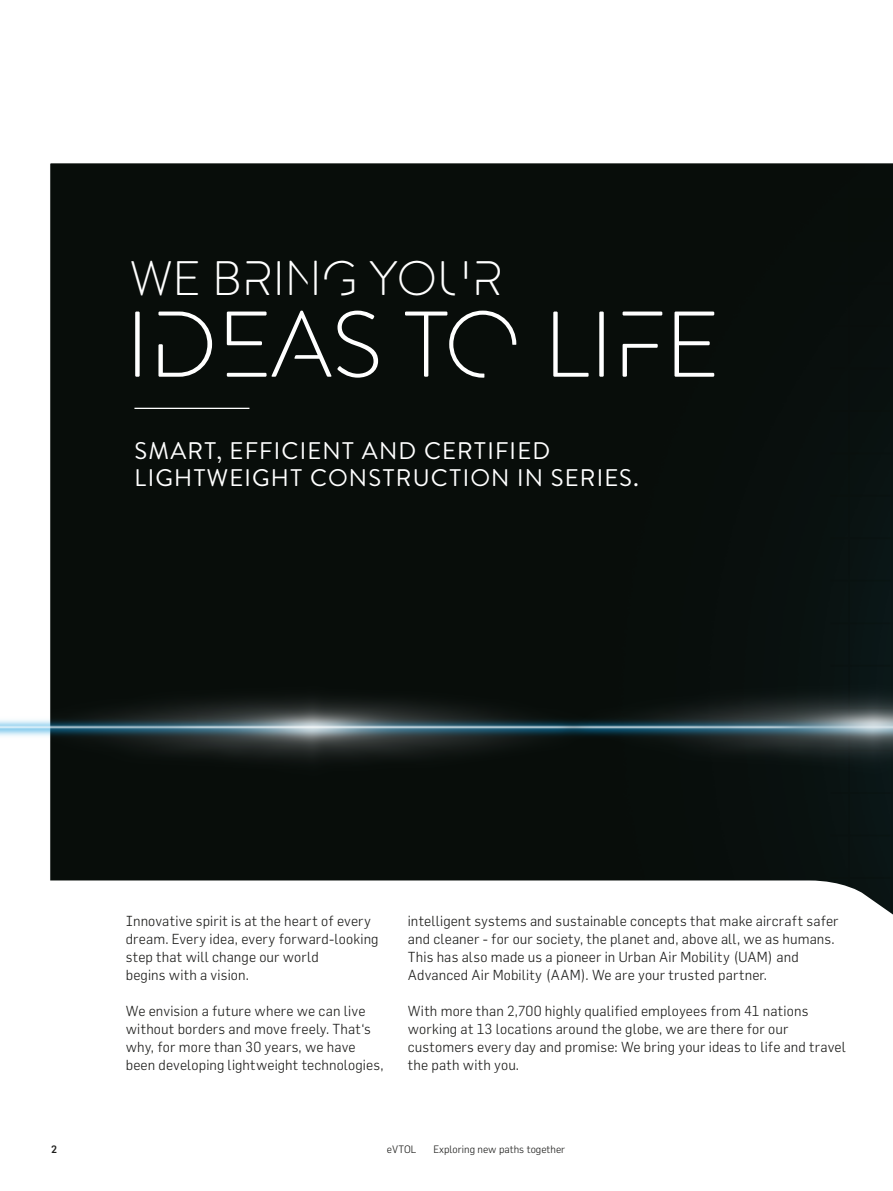
<style>
.page{position:relative;width:893px;height:1191px;background:#fff}
.page>*{position:absolute;margin:0;border:0;box-sizing:border-box;transform-origin:0 0}
.t1{font:93.15px "FACC Aerospace";color:#fff}
.t2{font:48.3px "FACC Aerospace";color:#fff}
.t3{font:24px/27px "Brandon Text";letter-spacing:.05em;color:#fff}
.t4{font:300 14.25px/18px "Flama";letter-spacing:.01em;color:#1d1d1b}
.t5{font:300 10.5px "Flama";color:#1d1d1b}
.t6{font:500 10.5px "Flama";color:#1d1d1b}
</style>
<div class="page">
<img style="left:0;top:163px;width:893px;height:717px">
<hr style="left:134px;top:408px;width:115px;height:1px;background:#fff">
<svg style="left:50px;top:880px;width:843px;height:35px"></svg>
<h2 class="t2" style="left:130px;top:246px;width:374px">WE BRING YOUR</h2>
<h1 class="t1" style="left:126px;top:281px;width:595px">IDEAS TO LIFE</h1>
<h3 class="t3" style="left:135px;top:436px;width:506px">SMART, EFFICIENT AND CERTIFIED<br>LIGHTWEIGHT CONSTRUCTION IN SERIES.</h3>
<p class="t4" style="left:126px;top:911px;width:254px">Innovative spirit is at the heart of every dream. Every idea, every forward-looking step that will change our world<br>begins with a vision.</p>
<p class="t4" style="left:126px;top:1001px;width:259px">We envision a future where we can live without borders and move freely. That‘s why, for more than 30 years, we have been developing lightweight technologies,</p>
<p class="t4" style="left:408px;top:911px;width:432px">intelligent systems and sustainable concepts that make aircraft safer and cleaner - for our society, the planet and, above all, we as humans.<br>This has also made us a pioneer in Urban Air Mobility (UAM) and Advanced Air Mobility (AAM). We are your trusted partner.</p>
<p class="t4" style="left:408px;top:1001px;width:439px">With more than 2,700 highly qualified employees from 41 nations working at 13 locations around the globe, we are there for our customers every day and promise: We bring your ideas to life and travel the path with you.</p>
<p class="t6" style="left:51px;top:1143px;width:8px">2</p>
<p class="t5" style="left:387px;top:1143px;width:31px">eVTOL</p>
<p class="t5" style="left:433px;top:1143px;width:133px">Exploring new paths together</p>
</div>
